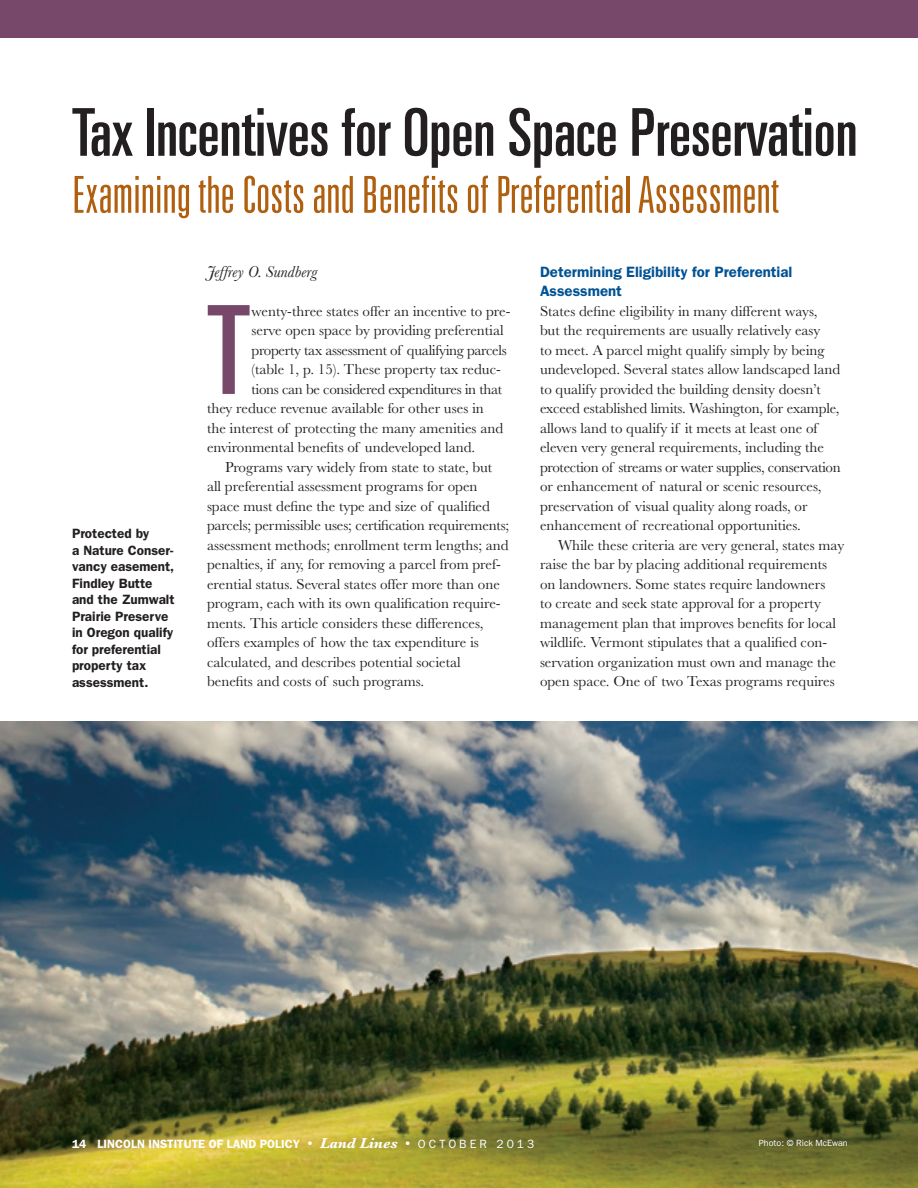
<style>
.page{position:relative;width:918px;height:1188px;background:#fff}
.page>*{position:absolute;margin:0;border:0;box-sizing:border-box;transform-origin:0 0}
._00_text{font:ultra-condensed 123px "Univers";color:#78486a}
.WP__Title_and_Subtit{font:ultra-condensed 66px "Univers LT Std";color:#231f20}
.WP__Title_and_Subtit-2{font:300 ultra-condensed 51px "Univers LT Std";color:#b05f0f}
.t1{font:italic 16.5px "Baskerville";color:#231f20}
._00_text-2{font:15px/19.5px "Baskerville";color:#231f20}
._00_text-3{font:15px "Baskerville";letter-spacing:-.02em;color:#231f20}
._04_subhead_A{font:600 15px/19.5px "ITC Franklin Gothic Std";color:#005294}
._07_caption{font:600 13.5px/16.5px "ITC Franklin Gothic Std";color:#231f20}
.t2{font:600 12px "ITC Franklin Gothic Std";color:#fff}
._70_credit{font:9px "ITC Franklin Gothic Std";color:#fff}
.s1{font-family:"Baskerville";font-weight:400;font-size:15px}
.s2{font-family:"Baskerville";font-weight:700;font-style:italic;font-size:15px}
.s3{font-weight:400}
</style>
<div class="page">
<div style="left:0;top:0;width:918px;height:38px;background:#78486a"></div>
<img style="left:0;top:722px;width:918px;height:466px">
<p class="WP__Title_and_Subtit" style="left:72px;top:95px;width:787px">Tax Incentives for Open Space Preservation</p>
<p class="WP__Title_and_Subtit-2" style="left:72px;top:168px;width:709px">Examining the Costs and Benefits of Preferential Assessment</p>
<p class="_07_caption" style="left:72px;top:526px;width:104px">Protected by<br>a Nature Conser&shy;vancy easement,<br>Findley Butte and the Zumwalt<br>Prairie Preserve in Oregon qualify for preferential property tax</p>
<p class="_07_caption" style="left:72px;top:674px;width:78px">assessment.</p>
<p class="t1" style="left:207px;top:262px;width:112px">Jeffrey O. Sundberg</p>
<p class="_00_text" style="left:207px;top:280px;width:45px">T</p>
<p class="_00_text-2" style="left:252px;top:301px;width:261px">wenty-three states offer an incentive to pre-</p>
<p class="_00_text-2" style="left:252px;top:321px;width:254px">serve open space by providing preferential</p>
<p class="_00_text-3" style="left:252px;top:341px;width:257px">property tax assessment of qualifying parcels</p>
<p class="_00_text-2" style="left:252px;top:360px;width:251px">(table 1, p. 15). These property tax reduc-</p>
<p class="_00_text-3" style="left:252px;top:380px;width:252px">tions can be considered expenditures in that</p>
<p class="_00_text-2" style="left:207px;top:399px;width:278px">they reduce revenue available for other uses in</p>
<p class="_00_text-2" style="left:207px;top:418px;width:298px">the interest of protecting the many amenities and</p>
<p class="_00_text-2" style="left:207px;top:438px;width:270px">environmental benefits of undeveloped land.</p>
<p class="_00_text-2" style="left:207px;top:457px;width:304px;text-indent:18px">Programs vary widely from state to state, but all preferential assessment programs for open space must define the type and size of qualified parcels; permissible uses; certification requirements; assessment methods; enrollment term lengths; and penalties, if any, for removing a parcel from pref&shy;erential status. Several states offer more than one program, each with its own qualification require&shy;ments. This article considers these differences, offers examples of how the tax expenditure is calculated, and describes potential societal benefits and costs of such programs.</p>
<p class="_04_subhead_A" style="left:540px;top:262px;width:254px">Determining Eligibility for Preferential<br>Assessment</p>
<p class="_00_text-2" style="left:540px;top:301px;width:302px">States define eligibility in many different ways, but the requirements are usually relatively easy<br>to meet. A parcel might qualify simply by being undeveloped. Several states allow landscaped land to qualify provided the building density doesn’t exceed established limits. Washington, for example, allows land to qualify if it meets at least one of eleven very general requirements, including the protection of streams or water supplies, conservation or enhancement of natural or scenic resources, preservation of visual quality along roads, or enhancement of recreational opportunities.</p>
<p class="_00_text-2" style="left:540px;top:535px;width:306px;text-indent:18px">While these criteria are very general, states may raise the bar by placing additional requirements on landowners. Some states require landowners<br>to create and seek state approval for a property management plan that improves benefits for local wildlife. Vermont stipulates that a qualified con&shy;servation organization must own and manage the open space. One of two Texas programs requires</p>
<p class="t2" style="left:72px;top:1136px;width:464px">14 LINCOLN INSTITUTE OF LAND POLICY <span class="s1">•</span> <span class="s2">Land Lines</span> <span class="s1">•</span> <span class="s3">O C T O B E R 2 0 1 3</span></p>
<p class="_70_credit" style="left:759px;top:1138px;width:90px">Photo: © Rick McEwan</p>
</div>
